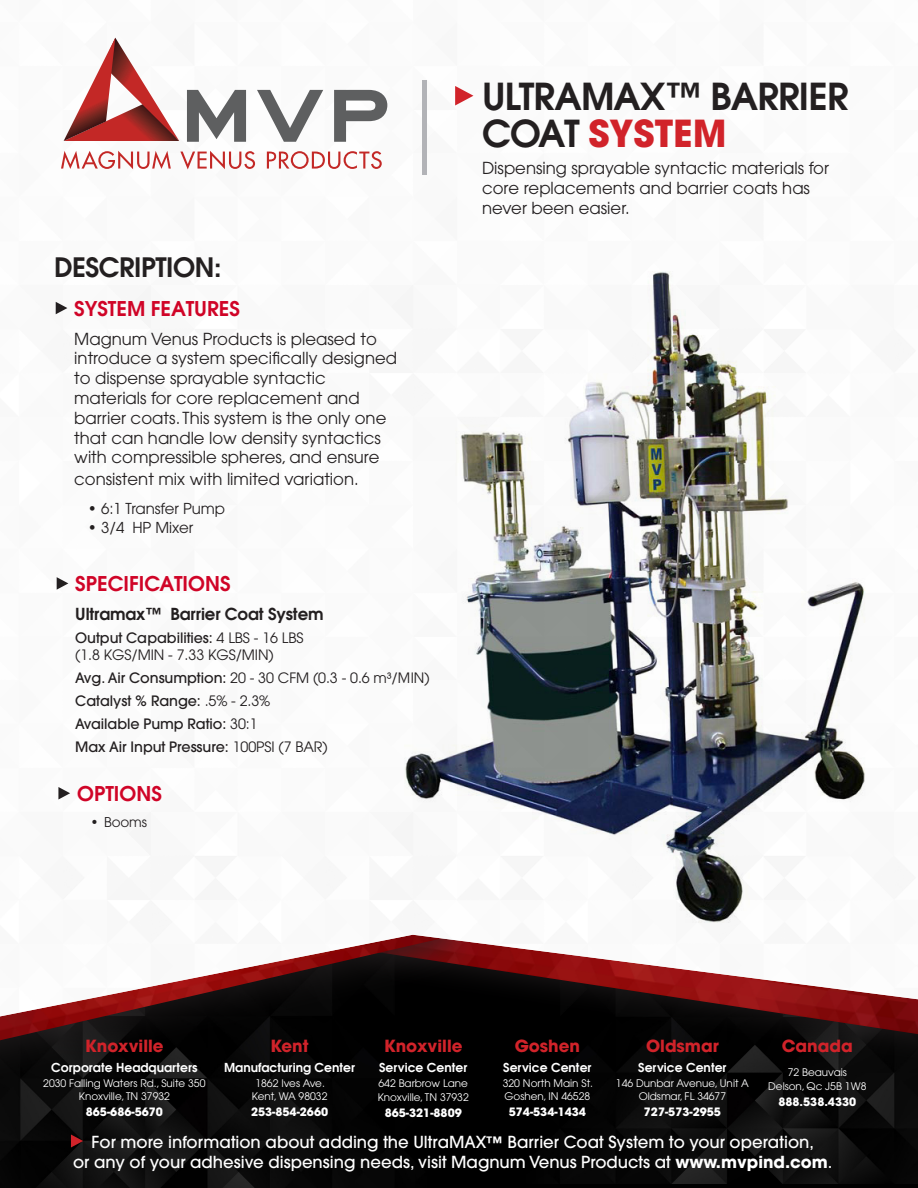
<style>
.page{position:relative;width:918px;height:1188px;background:#fff}
.page>*{position:absolute;margin:0;border:0;box-sizing:border-box;transform-origin:0 0}
.t1{font:600 37.05px/37px "Avant Garde";letter-spacing:-.02em;color:#231f20}
.t2{font:600 26.7px "Avant Garde";letter-spacing:-.02em;color:#231f20}
.t3{font:600 20.25px "Avant Garde";color:#d00427}
.t4{font:700 16.65px "Avant Garde";color:#d1232a}
.t5{font:16.5px/19.8px "Avant Garde";color:#231f20}
.t6{font:500 16.5px "Avant Garde";color:#fff}
.t7{font:600 16.5px "Avant Garde";letter-spacing:-.01em;color:#231f20}
.t8{font:15px "Avant Garde";letter-spacing:-.005em;color:#231f20}
.t9{font:500 14.25px "Avant Garde";letter-spacing:-.005em;color:#231f20}
.t10{font:14.25px "Avant Garde";letter-spacing:-.005em;color:#231f20}
.t11{font:13.5px "Avant Garde";letter-spacing:-.005em;color:#231f20}
.t12{font:600 12.3px "Avant Garde";color:#fff}
.t13{font:700 11.4px "Avant Garde";color:#fff}
.t14{font:10.35px "Avant Garde";color:#fff}
.s1{font-weight:700;color:#d1232a}
.s2{font-weight:400}
.s3{font-weight:500}
.s4{font-weight:700}
</style>
<div class="page">
<img style="left:0;top:1093px;width:456px;height:95px">
<img style="left:504px;top:1068px;width:414px;height:115px">
<div style="left:338px;top:353px;width:580px;height:715px;background:#231f20;opacity:.75"></div>
<div style="left:0;top:408px;width:486px;height:685px;background:#231f20;opacity:.75"></div>
<img style="left:0;top:1024px;width:447px;height:30px">
<img style="left:0;top:37px;width:918px;height:983px">
<svg style="left:455px;top:86px;width:18px;height:19px"></svg>
<svg style="left:56px;top:302px;width:11px;height:12px"></svg>
<svg style="left:187px;top:90px;width:59px;height:52px"></svg>
<svg style="left:257px;top:90px;width:66px;height:52px"></svg>
<svg style="left:334px;top:90px;width:53px;height:52px"></svg>
<svg style="left:61px;top:151px;width:110px;height:18px"></svg>
<svg style="left:180px;top:151px;width:75px;height:18px"></svg>
<svg style="left:267px;top:151px;width:115px;height:18px"></svg>
<svg style="left:64px;top:38px;width:115px;height:103px"></svg>
<hr style="left:423px;top:80px;width:4px;height:95px;background:#b2b3b7">
<svg style="left:57px;top:577px;width:11px;height:13px"></svg>
<svg style="left:58px;top:787px;width:12px;height:12px"></svg>
<svg style="left:71px;top:1135px;width:12px;height:13px"></svg>
<img style="left:405px;top:272px;width:465px;height:651px">
<p class="t1" style="left:482px;top:77px;width:368px">ULTRAMAX™ BARRIER<br>COAT <span class="s1">SYSTEM</span></p>
<p class="t2" style="left:54px;top:250px;width:169px">DESCRIPTION:</p>
<p class="t3" style="left:74px;top:295px;width:167px">SYSTEM FEATURES</p>
<p class="t5" style="left:74px;top:329px;width:324px">Magnum Venus Products is pleased to introduce a system specifically designed to dispense sprayable syntactic materials for core replacement and barrier coats. This system is the only one that can handle low density syntactics with compressible spheres, and ensure</p>
<p class="t5" style="left:74px;top:469px;width:286px">consistent mix with limited variation.</p>
<p class="t8" style="left:88px;top:499px;width:139px">• 6:1 Transfer Pump</p>
<p class="t8" style="left:88px;top:519px;width:107px">• 3/4 HP Mixer</p>
<p class="t3" style="left:75px;top:571px;width:157px">SPECIFICATIONS</p>
<p class="t7" style="left:75px;top:603px;width:250px">Ultramax™ Barrier Coat System</p>
<p class="t9" style="left:75px;top:629px;width:230px">Output Capabilities: <span class="s2">4 LBS - 16 LBS</span></p>
<p class="t10" style="left:75px;top:647px;width:200px">(1.8 KGS/MIN - 7.33 KGS/MIN)</p>
<p class="t10" style="left:75px;top:670px;width:356px"><span class="s3">Avg. Air Consumption:</span> 20 - 30 CFM (0.3 - 0.6 m³/MIN)</p>
<p class="t9" style="left:75px;top:692px;width:197px">Catalyst % Range: <span class="s2">.5% - 2.3%</span></p>
<p class="t9" style="left:75px;top:715px;width:184px">Available Pump Ratio: <span class="s2">30:1</span></p>
<p class="t9" style="left:75px;top:738px;width:254px">Max Air Input Pressure: <span class="s2">100PSI (7 BAR)</span></p>
<p class="t3" style="left:77px;top:781px;width:87px">OPTIONS</p>
<p class="t11" style="left:91px;top:814px;width:58px">• Booms</p>
<p class="t5" style="left:482px;top:158px;width:348px">Dispensing sprayable syntactic materials for core replacements and barrier coats has never been easier.</p>
<p class="t4" style="left:85px;top:1035px;width:80px">Knoxville</p>
<p class="t12" style="left:51px;top:1059px;width:148px">Corporate Headquarters</p>
<p class="t14" style="left:43px;top:1077px;width:164px">2030 Falling Waters Rd., Suite 350</p>
<p class="t14" style="left:79px;top:1090px;width:93px">Knoxville, TN 37932</p>
<p class="t13" style="left:86px;top:1104px;width:79px">865-686-5670</p>
<p class="t4" style="left:271px;top:1035px;width:40px">Kent</p>
<p class="t12" style="left:224px;top:1059px;width:132px">Manufacturing Center</p>
<p class="t14" style="left:255px;top:1077px;width:71px">1862 Ives Ave.</p>
<p class="t14" style="left:252px;top:1090px;width:77px">Kent, WA 98032</p>
<p class="t13" style="left:251px;top:1104px;width:79px">253-854-2660</p>
<p class="t4" style="left:384px;top:1035px;width:80px">Knoxville</p>
<p class="t12" style="left:379px;top:1059px;width:90px">Service Center</p>
<p class="t14" style="left:379px;top:1077px;width:91px">642 Barbrow Lane</p>
<p class="t14" style="left:378px;top:1092px;width:93px">Knoxville, TN 37932</p>
<p class="t13" style="left:385px;top:1105px;width:79px">865-321-8809</p>
<p class="t4" style="left:515px;top:1035px;width:67px">Goshen</p>
<p class="t12" style="left:503px;top:1059px;width:90px">Service Center</p>
<p class="t14" style="left:503px;top:1077px;width:92px">320 North Main St.</p>
<p class="t14" style="left:505px;top:1090px;width:87px">Goshen, IN 46528</p>
<p class="t13" style="left:509px;top:1104px;width:79px">574-534-1434</p>
<p class="t4" style="left:646px;top:1035px;width:74px">Oldsmar</p>
<p class="t12" style="left:638px;top:1059px;width:90px">Service Center</p>
<p class="t14" style="left:616px;top:1077px;width:135px">146 Dunbar Avenue, Unit A</p>
<p class="t14" style="left:639px;top:1090px;width:89px">Oldsmar, FL 34677</p>
<p class="t13" style="left:644px;top:1104px;width:79px">727-573-2955</p>
<p class="t4" style="left:782px;top:1035px;width:73px">Canada</p>
<p class="t14" style="left:788px;top:1066px;width:61px">72 Beauvais</p>
<p class="t14" style="left:768px;top:1081px;width:100px">Delson, Qc J5B 1W8</p>
<p class="t13" style="left:778px;top:1094px;width:79px">888.538.4330</p>
<p class="t6" style="left:92px;top:1132px;width:724px">For more information about adding the UltraMAX™ Barrier Coat System to your operation,</p>
<p class="t6" style="left:73px;top:1152px;width:761px">or any of your adhesive dispensing needs, visit Magnum Venus Products at <span class="s4">www.mvpind.com</span>.</p>
</div>
